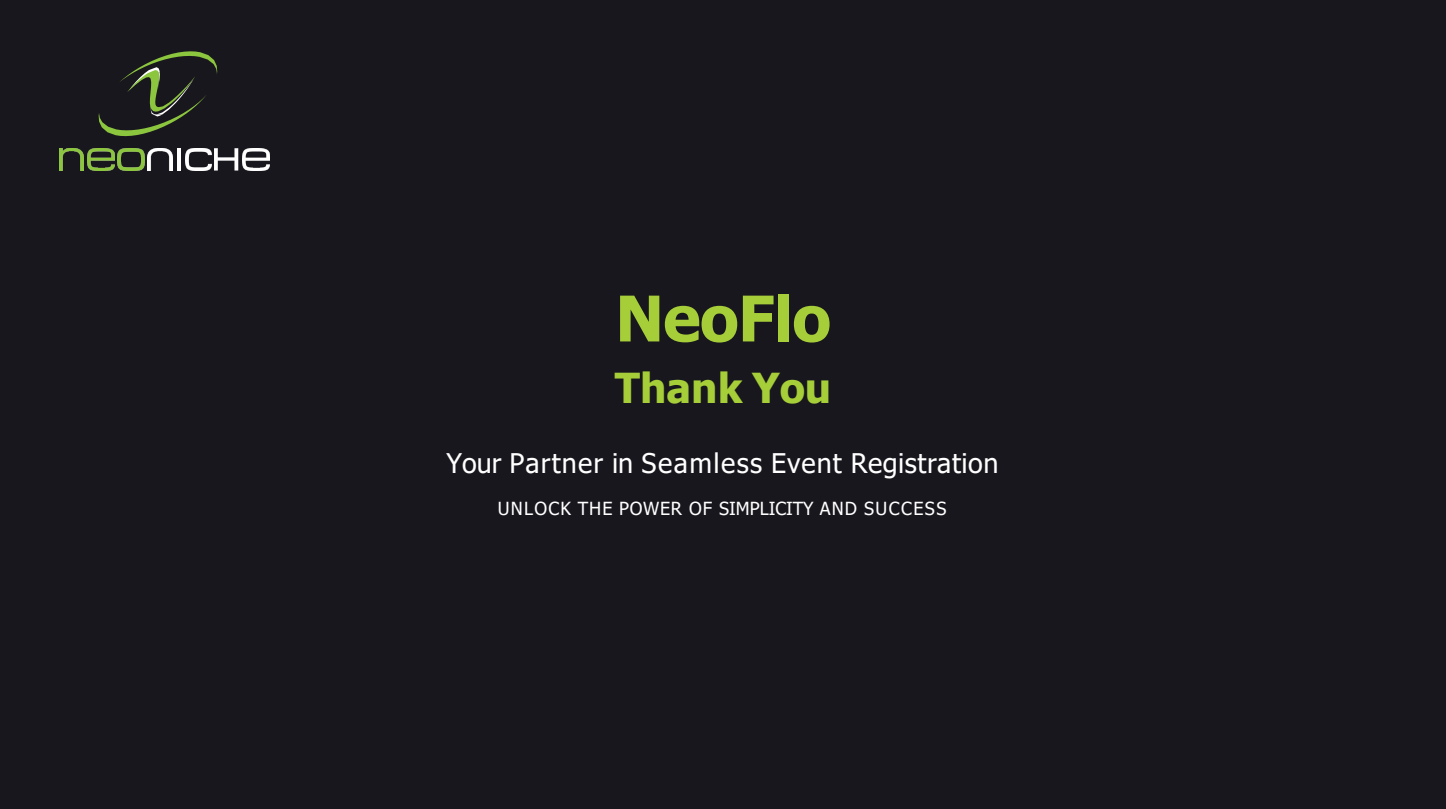
<style>
.page{position:relative;width:1446px;height:809px;background:#fff}
.page>*{position:absolute;margin:0;border:0;box-sizing:border-box;transform-origin:0 0}
.t1{font:700 63px "Tahoma";letter-spacing:-.01em;color:#a5ce39}
.t2{font:700 41.25px "Tahoma";color:#a5ce39}
.t3{font:27px "Tahoma";letter-spacing:.035em;color:#fff}
.t4{font:18px "Tahoma";letter-spacing:.05em;color:#fff}
</style>
<div class="page">
<div style="left:0;top:0;width:1446px;height:91px;background:#18171d"></div>
<div style="left:0;top:91px;width:1446px;height:717px;background:#18171d"></div>
<svg style="left:99px;top:51px;width:118px;height:85px"></svg>
<img style="left:59px;top:148px;width:25px;height:22px">
<img style="left:88px;top:148px;width:26px;height:22px">
<img style="left:118px;top:148px;width:26px;height:22px">
<img style="left:148px;top:148px;width:24px;height:22px">
<hr style="left:177px;top:148px;width:4px;height:22px;background:#fff">
<img style="left:185px;top:148px;width:26px;height:22px">
<svg style="left:214px;top:148px;width:24px;height:22px"></svg>
<img style="left:243px;top:148px;width:26px;height:22px">
<h1 class="t1" style="left:615px;top:274px;width:217px">NeoFlo</h1>
<p class="t2" style="left:615px;top:359px;width:218px">Thank You</p>
<p class="t3" style="left:447px;top:444px;width:553px">Your Partner in Seamless Event Registration</p>
<p class="t4" style="left:498px;top:497px;width:450px">UNLOCK THE POWER OF SIMPLICITY AND SUCCESS</p>
</div>
